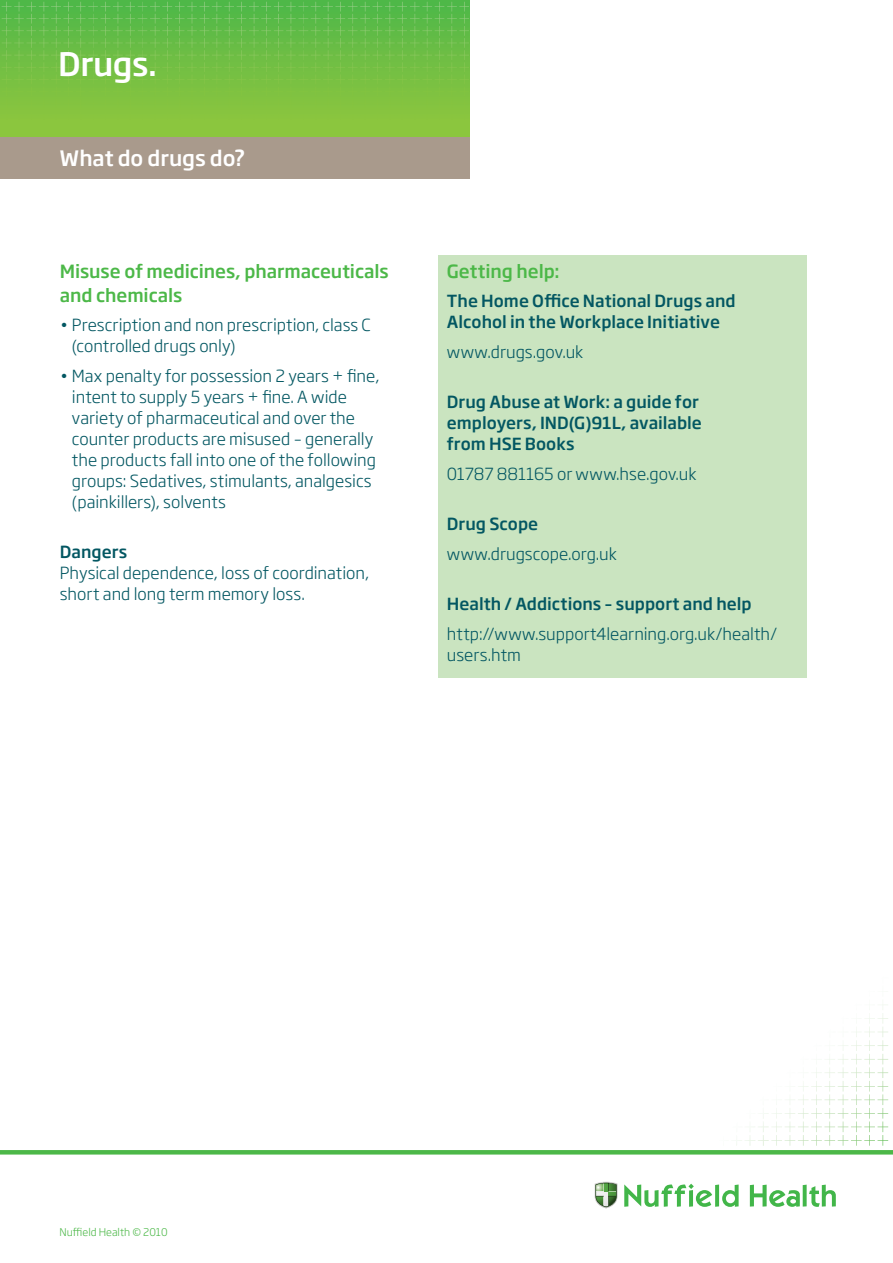
<style>
.page{position:relative;width:893px;height:1263px;background:#fff}
.page>*{position:absolute;margin:0;border:0;box-sizing:border-box;transform-origin:0 0}
.t1{font:500 31.95px "Soho Gothic Pro";letter-spacing:-.015em;color:#fff}
.Sub_head{font:500 21px "Soho Gothic Pro";letter-spacing:-.005em;color:#fff}
.Sub_head-2{font:500 18px/24px "Soho Gothic Pro";letter-spacing:-.005em;color:#4cb848}
.Sub_head-3{font:300 16.5px/21px "Soho Gothic Pro";color:#035762}
.Sub_head-4{font:500 16.5px/21px "Soho Gothic Pro";color:#035762}
.t2{font:300 10.5px "Soho Gothic Pro";color:#4cb848}
.s1{font-weight:500}
</style>
<div class="page">
<svg style="left:736px;top:1004px;width:152px;height:142px"></svg>
<hr style="left:0;top:1150px;width:893px;height:4px;background:#4cb848">
<svg style="left:624px;top:1184px;width:115px;height:23px"></svg>
<svg style="left:750px;top:1184px;width:86px;height:23px"></svg>
<svg style="left:595px;top:1182px;width:22px;height:26px"></svg>
<div style="left:0;top:136px;width:469px;height:43px;background:#a99a8c"></div>
<div style="left:0;top:0;width:469px;height:136px;background:linear-gradient(to bottom,#51b84b,#92c73d)"></div>
<img style="left:2px;top:2px;width:331px;height:22px">
<img style="left:335px;top:2px;width:72px;height:70px">
<img style="left:410px;top:2px;width:59px;height:82px">
<div style="left:438px;top:255px;width:369px;height:422px;background:#cae4c0"></div>
<p class="t1" style="left:58px;top:39px;width:100px">Drugs.</p>
<p class="Sub_head" style="left:60px;top:141px;width:187px">What do drugs do?</p>
<p class="Sub_head-2" style="left:60px;top:258px;width:330px">Misuse of medicines, pharmaceuticals and chemicals</p>
<p class="Sub_head-3" style="left:72px;top:314px;width:300px;text-indent:-12px">• Prescription and non prescription, class C (controlled drugs only)</p>
<p class="Sub_head-3" style="left:72px;top:364px;width:309px;text-indent:-12px">• Max penalty for possession 2 years + fine, intent to supply 5 years + fine. A wide variety of pharmaceutical and over the counter products are misused – generally the products fall into one of the following groups: Sedatives, stimulants, analgesics (painkillers), solvents</p>
<p class="Sub_head-3" style="left:60px;top:541px;width:311px"><span class="s1">Dangers<br></span>Physical dependence, loss of coordination, short and long term memory loss.</p>
<p class="Sub_head-2" style="left:447px;top:258px;width:114px">Getting help:</p>
<p class="Sub_head-4" style="left:447px;top:290px;width:290px">The Home Office National Drugs and<br>Alcohol in the Workplace Initiative</p>
<p class="Sub_head-3" style="left:447px;top:340px;width:138px">www.drugs.gov.uk</p>
<p class="Sub_head-4" style="left:447px;top:391px;width:257px">Drug Abuse at Work: a guide for employers, IND(G)91L, available from HSE Books</p>
<p class="Sub_head-3" style="left:447px;top:462px;width:251px">01787 881165 or www.hse.gov.uk</p>
<p class="Sub_head-4" style="left:447px;top:513px;width:93px">Drug Scope</p>
<p class="Sub_head-3" style="left:447px;top:542px;width:171px">www.drugscope.org.uk</p>
<p class="Sub_head-4" style="left:447px;top:593px;width:306px">Health / Addictions – support and help</p>
<p class="Sub_head-3" style="left:447px;top:622px;width:332px">http://www.support4learning.org.uk/health/ users.htm</p>
<p class="t2" style="left:60px;top:1224px;width:110px">Nuffield Health © 2010</p>
</div>
